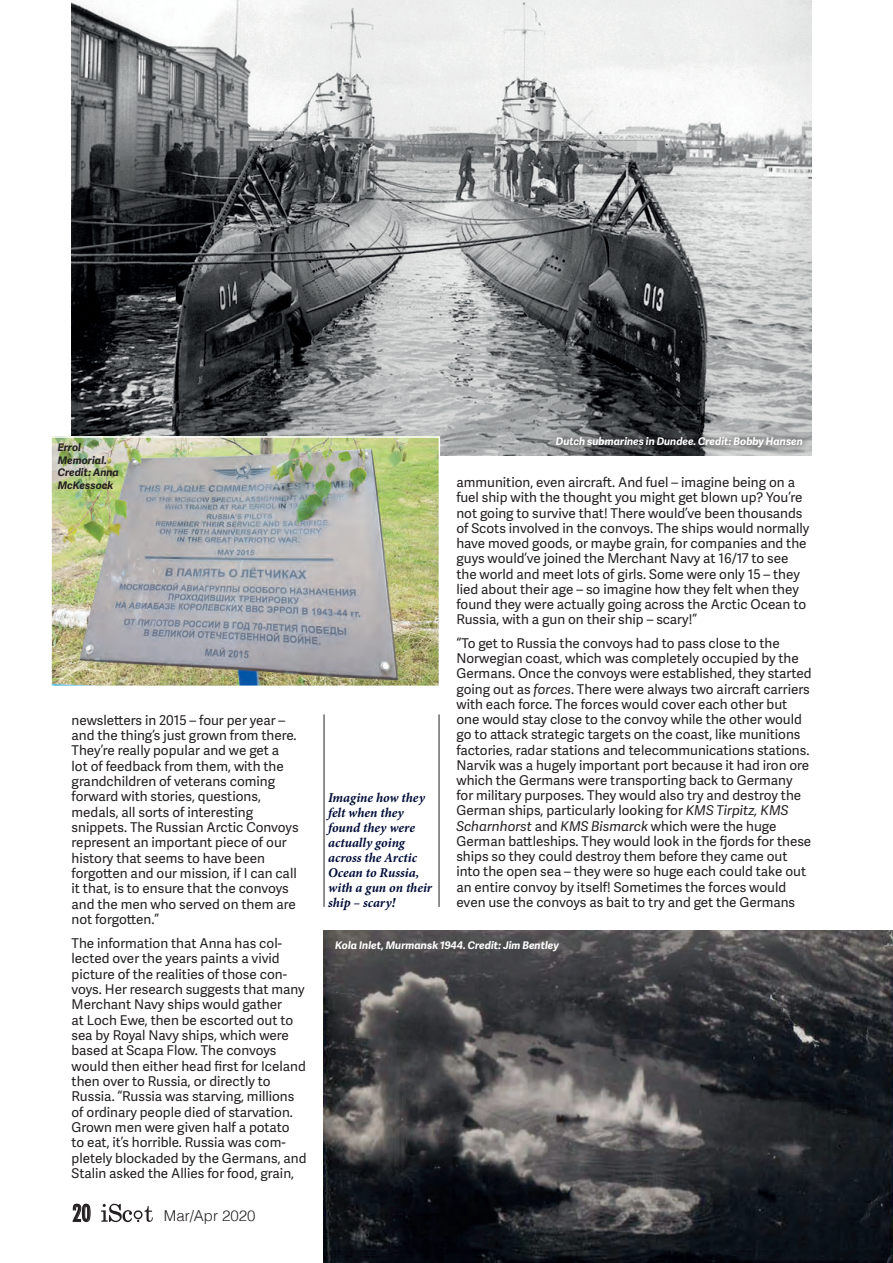
<style>
.page{position:relative;width:893px;height:1263px;background:#fff}
.page>*{position:absolute;margin:0;border:0;box-sizing:border-box;transform-origin:0 0}
.t1{font:500 condensed 22.5px "Futura";color:#231f20}
.t2{font:300 15px "Helvetica";color:#231f20}
.t3{font:13.5px/15.3px "Adelle Sans";color:#231f20}
.t4{font:italic 700 13.5px/15px "Minion Pro";letter-spacing:-.005em;color:#000d38}
.t5{font:italic 700 10.5px "Adelle Sans";color:#fff}
.t6{font:italic 700 10.5px/12.6px "Adelle Sans";color:#231f20}
.s1{font-style:italic}
</style>
<div class="page">
<hr style="left:324px;top:714px;width:1px;height:193px;background:#231f20">
<hr style="left:439px;top:714px;width:1px;height:193px;background:#231f20">
<img style="left:72px;top:0;width:739px;height:455px">
<img style="left:53px;top:439px;width:384px;height:245px">
<div style="left:50px;top:436px;width:390px;height:251px;border:2px solid #fff"></div>
<img style="left:324px;top:930px;width:569px;height:333px">
<svg style="left:550px;top:430px;width:262px;height:26px;background:#717374"></svg>
<svg style="left:72px;top:1204px;width:19px;height:18px"></svg>
<svg style="left:101px;top:1203px;width:52px;height:19px"></svg>
<p class="t6" style="left:58px;top:440px;width:63px">Errol<br>Memorial.<br>Credit: Anna<br>McKessock</p>
<p class="t3" style="left:72px;top:712px;width:229px">newsletters in 2015 – four per year – and the thing’s just grown from there.<br>They’re really popular and we get a lot of feedback from them, with the grandchildren of veterans coming forward with stories, questions, medals, all sorts of interesting snippets. The Russian Arctic Convoys represent an important piece of our history that seems to have been forgotten and our mission, if I can call it that, is to ensure that the convoys and the men who served on them are not forgotten.”</p>
<p class="t3" style="left:72px;top:935px;width:236px">The information that Anna has col&shy;lected over the years paints a vivid picture of the realities of those con&shy;voys. Her research suggests that many Merchant Navy ships would gather<br>at Loch Ewe, then be escorted out to sea by Royal Navy ships, which were based at Scapa Flow. The convoys would then either head first for Iceland then over to Russia, or directly to Russia. “Russia was starving, millions of ordinary people died of starvation.<br>Grown men were given half a potato<br>to eat, it’s horrible. Russia was com&shy;pletely blockaded by the Germans, and Stalin asked the Allies for food, grain,</p>
<h1 class="t1" style="left:72px;top:1199px;width:20px">20</h1>
<p class="t2" style="left:164px;top:1203px;width:93px">Mar/Apr 2020</p>
<p class="t4" style="left:328px;top:790px;width:105px">Imagine how they felt when they found they were actually going across the Arctic<br>Ocean to Russia, with a gun on their ship – scary!</p>
<p class="t5" style="left:556px;top:434px;width:249px">Dutch submarines in Dundee. Credit: Bobby Hansen</p>
<p class="t3" style="left:456px;top:474px;width:355px">ammunition, even aircraft. And fuel – imagine being on a fuel ship with the thought you might get blown up? You’re not going to survive that! There would’ve been thousands of Scots involved in the convoys. The ships would normally have moved goods, or maybe grain, for companies and the guys would’ve joined the Merchant Navy at 16/17 to see the world and meet lots of girls. Some were only 15 – they lied about their age – so imagine how they felt when they found they were actually going across the Arctic Ocean to Russia, with a gun on their ship – scary!”</p>
<p class="t3" style="left:456px;top:635px;width:357px">“To get to Russia the convoys had to pass close to the Norwegian coast, which was completely occupied by the Germans. Once the convoys were established, they started going out as <span class="s1">forces</span>. There were always two aircraft carriers with each force. The forces would cover each other but one would stay close to the convoy while the other would go to attack strategic targets on the coast, like munitions factories, radar stations and telecommunications stations.<br>Narvik was a hugely important port because it had iron ore which the Germans were transporting back to Germany for military purposes. They would also try and destroy the German ships, particularly looking for <span class="s1">KMS Tirpitz, KMS Scharnhorst</span> and <span class="s1">KMS Bismarck</span> which were the huge German battleships. They would look in the fjords for these ships so they could destroy them before they came out into the open sea – they were so huge each could take out an entire convoy by itself! Sometimes the forces would even use the convoys as bait to try and get the Germans</p>
<p class="t5" style="left:335px;top:938px;width:225px">Kola Inlet, Murmansk 1944. Credit: Jim Bentley</p>
</div>
